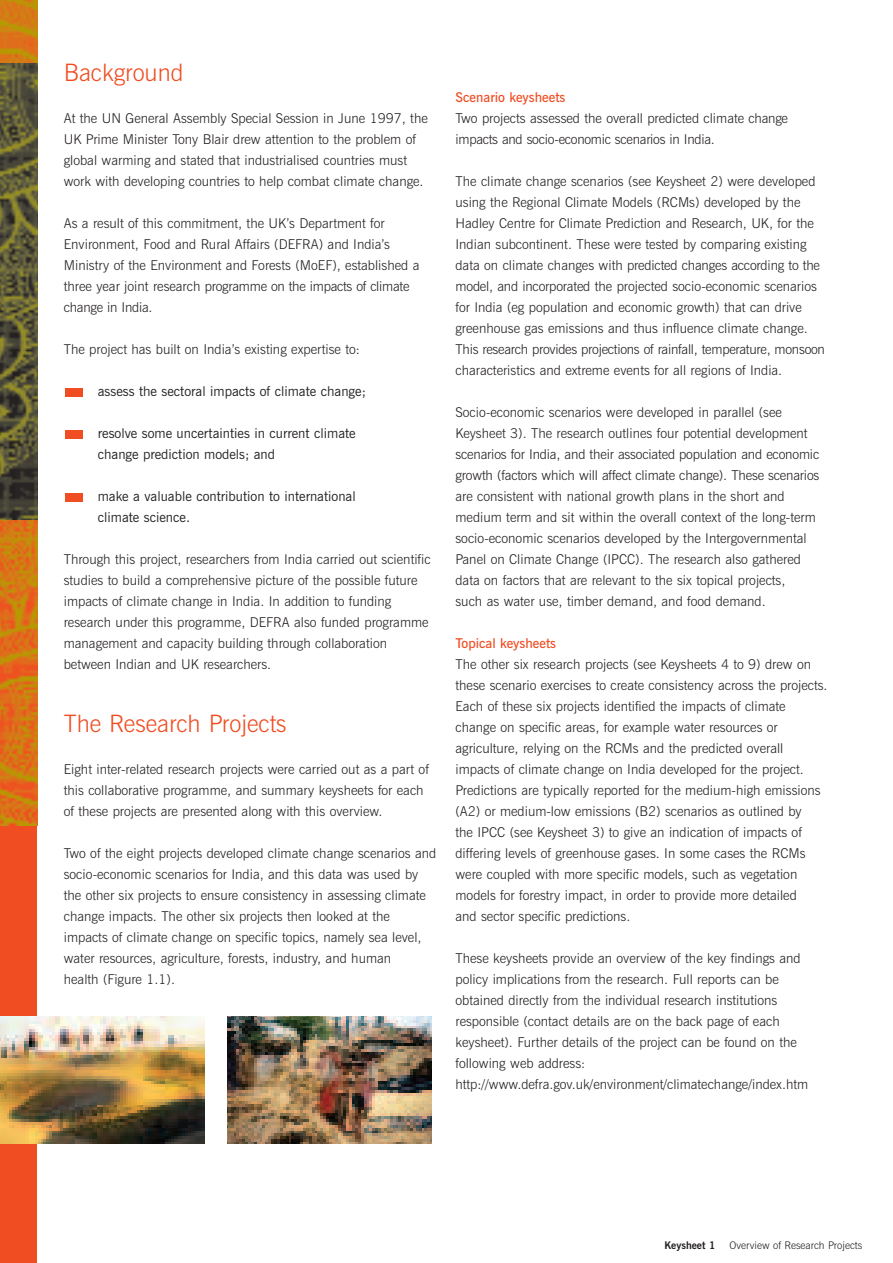
<style>
.page{position:relative;width:893px;height:1263px;background:#fff}
.page>*{position:absolute;margin:0;border:0;box-sizing:border-box;transform-origin:0 0}
.t1{font:300 24px "News Gothic BT";color:#f04d22}
.t2{font:300 13.5px/21px "News Gothic BT";color:#231f20}
.t3{font:13.5px/21px "News Gothic BT";color:#231f20}
.t4{font:300 13.5px/21px "News Gothic BT";letter-spacing:-.02em;color:#231f20}
.t5{font:600 13.5px "News Gothic BT";color:#f04d22}
.t6{font:300 10.5px "News Gothic BT";color:#231f20}
.t7{font:700 10.5px "News Gothic BT";color:#231f20}
</style>
<div class="page">
<div style="left:0;top:0;width:37px;height:1263px;background:#f04d22"></div>
<img style="left:0;top:0;width:37px;height:826px">
<div style="left:65px;top:493px;width:17px;height:8px;background:#f04d22"></div>
<div style="left:65px;top:430px;width:17px;height:8px;background:#f04d22"></div>
<div style="left:65px;top:388px;width:17px;height:8px;background:#f04d22"></div>
<img style="left:0;top:64px;width:37px;height:456px">
<img style="left:0;top:1016px;width:204px;height:128px">
<img style="left:227px;top:1016px;width:205px;height:128px">
<h1 class="t1" style="left:64px;top:64px;width:121px">Background</h1>
<p class="t2" style="left:64px;top:109px;width:366px">At the UN General Assembly Special Session in June 1997, the UK Prime Minister Tony Blair drew attention to the problem of global warming and stated that industrialised countries must work with developing countries to help combat climate change.</p>
<p class="t2" style="left:64px;top:214px;width:357px">As a result of this commitment, the UK’s Department for Environment, Food and Rural Affairs (DEFRA) and India’s Ministry of the Environment and Forests (MoEF), established a three year joint research programme on the impacts of climate change in India.</p>
<p class="t2" style="left:64px;top:340px;width:298px">The project has built on India’s existing expertise to:</p>
<p class="t3" style="left:98px;top:382px;width:270px">assess the sectoral impacts of climate change;</p>
<p class="t3" style="left:98px;top:424px;width:259px">resolve some uncertainties in current climate change prediction models; and</p>
<p class="t3" style="left:98px;top:487px;width:259px">make a valuable contribution to international climate science.</p>
<p class="t2" style="left:64px;top:550px;width:368px">Through this project, researchers from India carried out scientific studies to build a comprehensive picture of the possible future impacts of climate change in India. In addition to funding research under this programme, DEFRA also funded programme management and capacity building through collaboration between Indian and UK researchers.</p>
<h1 class="t1" style="left:64px;top:715px;width:224px">The Research Projects</h1>
<p class="t2" style="left:64px;top:760px;width:367px">Eight inter-related research projects were carried out as a part of this collaborative programme, and summary keysheets for each of these projects are presented along with this overview.</p>
<p class="t2" style="left:64px;top:844px;width:374px">Two of the eight projects developed climate change scenarios and socio-economic scenarios for India, and this data was used by the other six projects to ensure consistency in assessing climate change impacts. The other six projects then looked at the impacts of climate change on specific topics, namely sea level, water resources, agriculture, forests, industry, and human<br>health (Figure 1.1).</p>
<p class="t5" style="left:455px;top:92px;width:112px">Scenario keysheets</p>
<p class="t4" style="left:455px;top:109px;width:334px">Two projects assessed the overall predicted climate change impacts and socio-economic scenarios in India.</p>
<p class="t2" style="left:455px;top:172px;width:371px">The climate change scenarios (see Keysheet 2) were developed using the Regional Climate Models (RCMs) developed by the Hadley Centre for Climate Prediction and Research, UK, for the Indian subcontinent. These were tested by comparing existing data on climate changes with predicted changes according to the model, and incorporated the projected socio-economic scenarios for India (eg population and economic growth) that can drive greenhouse gas emissions and thus influence climate change.<br>This research provides projections of rainfall, temperature, monsoon characteristics and extreme events for all regions of India.</p>
<p class="t2" style="left:455px;top:403px;width:365px">Socio-economic scenarios were developed in parallel (see Keysheet 3). The research outlines four potential development scenarios for India, and their associated population and economic growth (factors which will affect climate change). These scenarios are consistent with national growth plans in the short and medium term and sit within the overall context of the long-term socio-economic scenarios developed by the Intergovernmental Panel on Climate Change (IPCC). The research also gathered data on factors that are relevant to the six topical projects,<br>such as water use, timber demand, and food demand.</p>
<p class="t5" style="left:455px;top:638px;width:102px">Topical keysheets</p>
<p class="t2" style="left:455px;top:655px;width:374px">The other six research projects (see Keysheets 4 to 9) drew on these scenario exercises to create consistency across the projects.<br>Each of these six projects identified the impacts of climate change on specific areas, for example water resources or agriculture, relying on the RCMs and the predicted overall impacts of climate change on India developed for the project.<br>Predictions are typically reported for the medium-high emissions (A2) or medium-low emissions (B2) scenarios as outlined by<br>the IPCC (see Keysheet 3) to give an indication of impacts of differing levels of greenhouse gases. In some cases the RCMs were coupled with more specific models, such as vegetation models for forestry impact, in order to provide more detailed<br>and sector specific predictions.</p>
<p class="t2" style="left:455px;top:949px;width:354px">These keysheets provide an overview of the key findings and policy implications from the research. Full reports can be obtained directly from the individual research institutions responsible (contact details are on the back page of each keysheet). Further details of the project can be found on the following web address: http://www.defra.gov.uk/environment/climatechange/index.htm</p>
<p class="t7" style="left:664px;top:1242px;width:53px">Keysheet 1</p>
<p class="t6" style="left:729px;top:1242px;width:134px">Overview of Research Projects</p>
</div>
